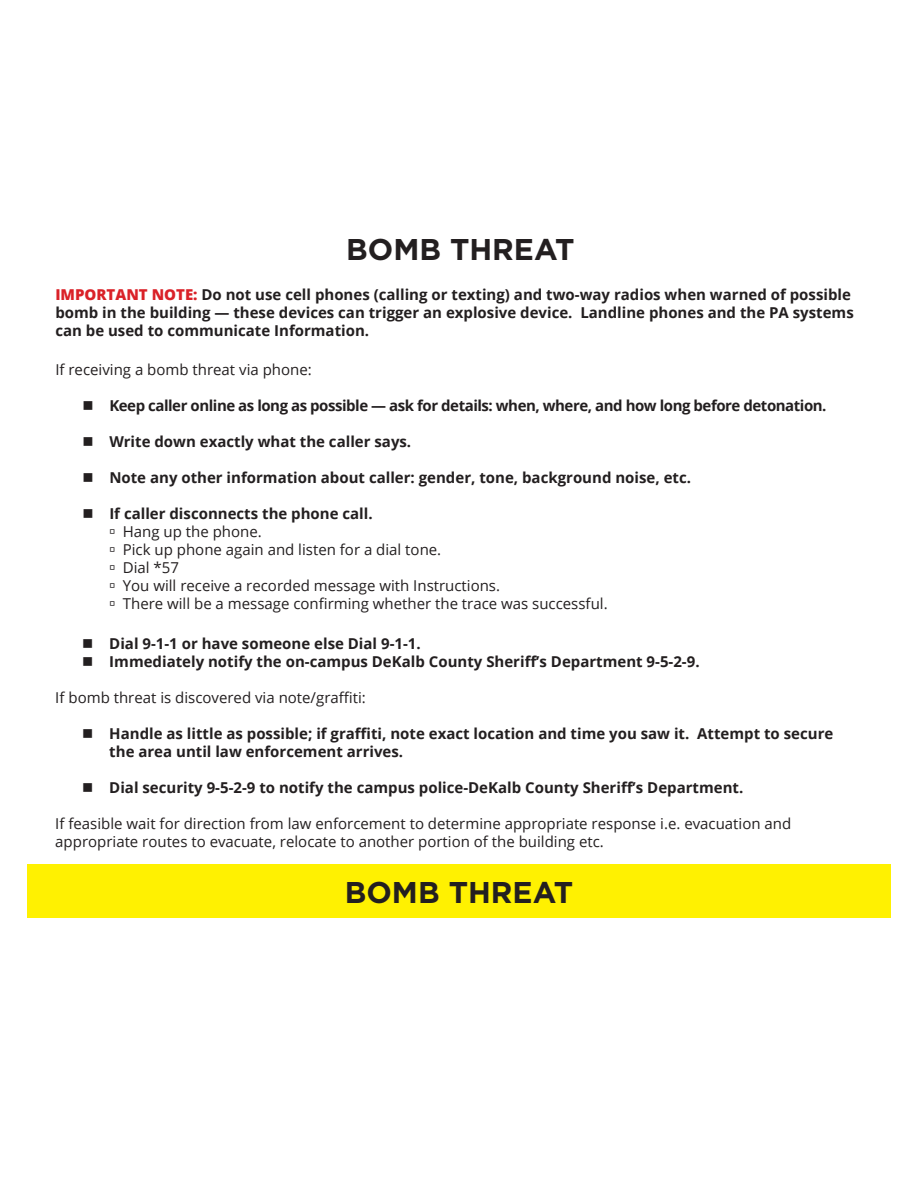
<style>
.page{position:relative;width:918px;height:1188px;background:#fff}
.page>*{position:absolute;margin:0;border:0;box-sizing:border-box;transform-origin:0 0}
.t1{font:700 30px "Gotham";color:#231f20}
.t2{font:700 15px/18px "Open Sans";color:#231f20}
.t3{font:15px/18px "Open Sans";color:#231f20}
.t4{font:700 15px "Open Sans";letter-spacing:-.03em;color:#231f20}
.s1{font-weight:800;color:#da2128}
</style>
<div class="page">
<div style="left:27px;top:864px;width:864px;height:54px;background:#fff101"></div>
<h1 class="t1" style="left:346px;top:232px;width:230px">BOMB THREAT</h1>
<p class="t2" style="left:55px;top:285px;width:800px"><span class="s1">IMPORTANT NOTE:</span> Do not use cell phones (calling or texting) and two-way radios when warned of possible bomb in the building — these devices can trigger an explosive device. Landline phones and the PA systems can be used to communicate Information.</p>
<p class="t3" style="left:55px;top:360px;width:258px">If receiving a bomb threat via phone:</p>
<p class="t4" style="left:109px;top:395px;width:717px">Keep caller online as long as possible — ask for details: when, where, and how long before detonation.</p>
<p class="t2" style="left:109px;top:432px;width:302px">Write down exactly what the caller says.</p>
<p class="t2" style="left:109px;top:468px;width:582px">Note any other information about caller: gender, tone, background noise, etc.</p>
<p class="t2" style="left:109px;top:504px;width:263px">If caller disconnects the phone call.</p>
<p class="t3" style="left:109px;top:522px;width:154px">→ Hang up the phone.</p>
<p class="t3" style="left:109px;top:540px;width:333px">→ Pick up phone again and listen for a dial tone.</p>
<p class="t3" style="left:109px;top:558px;width:71px">→ Dial *57</p>
<p class="t3" style="left:109px;top:576px;width:392px">→ You will receive a recorded message with Instructions.</p>
<p class="t3" style="left:109px;top:594px;width:500px">→ There will be a message confirming whether the trace was successful.</p>
<p class="t2" style="left:109px;top:634px;width:592px">Dial 9-1-1 or have someone else Dial 9-1-1.<br>Immediately notify the on-campus DeKalb County Sheriff’s Department 9-5-2-9.</p>
<p class="t3" style="left:55px;top:688px;width:312px">If bomb threat is discovered via note/graffiti:</p>
<p class="t2" style="left:109px;top:724px;width:726px">Handle as little as possible; if graffiti, note exact location and time you saw it. Attempt to secure the area until law enforcement arrives.</p>
<p class="t2" style="left:109px;top:778px;width:636px">Dial security 9-5-2-9 to notify the campus police-DeKalb County Sheriff’s Department.</p>
<p class="t3" style="left:55px;top:814px;width:738px">If feasible wait for direction from law enforcement to determine appropriate response i.e. evacuation and appropriate routes to evacuate, relocate to another portion of the building etc.</p>
<h1 class="t1" style="left:345px;top:875px;width:230px">BOMB THREAT</h1>
</div>
